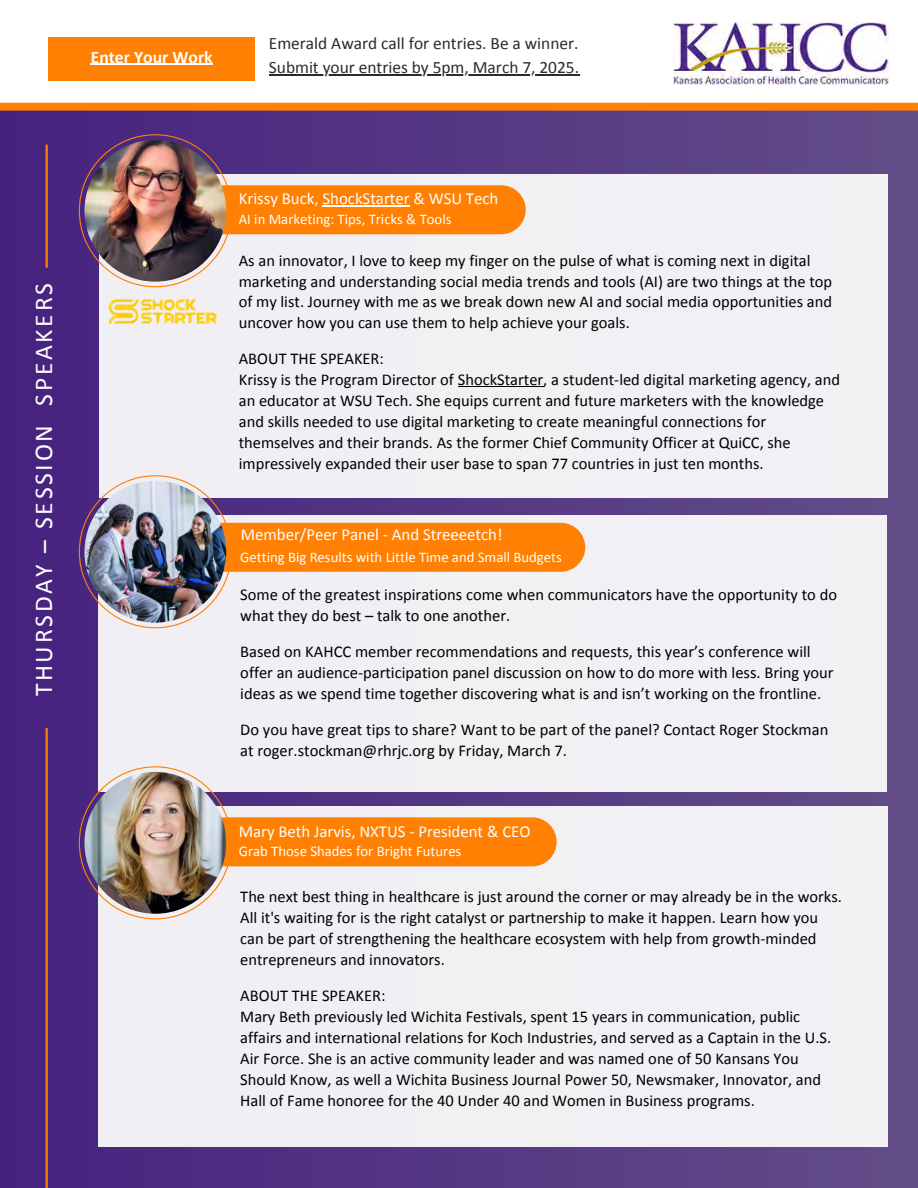
<style>
.page{position:relative;width:918px;height:1188px;background:#fff}
.page>*{position:absolute;margin:0;border:0;box-sizing:border-box;transform-origin:0 0}
.t1{font:25.65px "Calibri";letter-spacing:.1em;color:#fff}
.t2{font:700 17.7px "Calibri";color:#fff}
.t3{font:17.4px "Calibri";color:#2b2b2b}
.t4{font:16.8px "Calibri";color:#fff}
.t5{font:16.5px/21px "Calibri";color:#000}
.t6{font:14.7px "Calibri";color:#fff}
</style>
<div class="page">
<div style="left:0;top:107px;width:918px;height:1081px;background:linear-gradient(to right,#482480,#68538b)"></div>
<hr style="left:46px;top:729px;width:2px;height:459px;background:#ff8003">
<div style="left:48px;top:37px;width:207px;height:44px;background:#ff8003"></div>
<hr style="left:91px;top:64px;width:122px;height:1px;background:#fff">
<div style="left:0;top:103px;width:918px;height:8px;background:#ff8003"></div>
<img style="left:674px;top:22px;width:215px;height:62px">
<hr style="left:46px;top:145px;width:2px;height:122px;background:#ff8003">
<div style="left:99px;top:174px;width:788px;height:323px;background:#f1f0f3"></div>
<svg style="left:79px;top:134px;width:153px;height:153px"></svg>
<div style="left:199px;top:185px;width:327px;height:49px;background:#ff8003;border-radius:25px"></div>
<img style="left:84px;top:140px;width:142px;height:142px;border-radius:50%">
<hr style="left:323px;top:206px;width:87px;height:1px;background:#fff">
<hr style="left:458px;top:386px;width:85px;height:1px;background:#000">
<img style="left:108px;top:299px;width:109px;height:25px">
<div style="left:99px;top:515px;width:788px;height:276px;background:#f1f0f3"></div>
<svg style="left:79px;top:475px;width:153px;height:153px"></svg>
<div style="left:183px;top:523px;width:402px;height:49px;background:#ff8003;border-radius:25px"></div>
<img style="left:84px;top:481px;width:142px;height:142px;border-radius:50%">
<hr style="left:269px;top:74px;width:310px;height:1px;background:#2b2b2b">
<div style="left:99px;top:806px;width:788px;height:340px;background:#f1f0f3"></div>
<svg style="left:79px;top:766px;width:153px;height:153px"></svg>
<div style="left:199px;top:817px;width:358px;height:49px;background:#ff8003;border-radius:25px"></div>
<img style="left:84px;top:772px;width:142px;height:142px;border-radius:50%">
<p class="t2" style="left:91px;top:49px;width:123px">Enter Your Work</p>
<p class="t3" style="left:269px;top:36px;width:311px">Emerald Award call for entries. Be a winner.</p>
<p class="t3" style="left:269px;top:60px;width:312px">Submit your entries by 5pm, March 7, 2025.</p>
<p class="t1" style="left:33px;top:696px;width:415px;rotate:-90deg">THURSDAY – SESSION SPEAKERS</p>
<h3 class="t4" style="left:239px;top:192px;width:261px">Krissy Buck, ShockStarter &amp; WSU Tech</h3>
<p class="t6" style="left:239px;top:213px;width:214px">AI in Marketing: Tips, Tricks &amp; Tools</p>
<p class="t5" style="left:239px;top:251px;width:595px">As an innovator, I love to keep my finger on the pulse of what is coming next in digital marketing and understanding social media trends and tools (AI) are two things at the top of my list. Journey with me as we break down new AI and social media opportunities and uncover how you can use them to help achieve your goals.</p>
<p class="t5" style="left:239px;top:350px;width:603px">ABOUT THE SPEAKER:<br>Krissy is the Program Director of ShockStarter, a student-led digital marketing agency, and an educator at WSU Tech. She equips current and future marketers with the knowledge and skills needed to use digital marketing to create meaningful connections for themselves and their brands. As the former Chief Community Officer at QuiCC, she impressively expanded their user base to span 77 countries in just ten months.</p>
<h3 class="t4" style="left:241px;top:527px;width:263px">Member/Peer Panel - And Streeeetch!</h3>
<h1 class="t6" style="left:240px;top:551px;width:323px">Getting Big Results with Little Time and Small Budgets</h1>
<p class="t5" style="left:240px;top:585px;width:598px">Some of the greatest inspirations come when communicators have the opportunity to do what they do best – talk to one another.</p>
<p class="t5" style="left:240px;top:642px;width:595px">Based on KAHCC member recommendations and requests, this year’s conference will offer an audience-participation panel discussion on how to do more with less. Bring your ideas as we spend time together discovering what is and isn’t working on the frontline.</p>
<p class="t5" style="left:240px;top:720px;width:590px">Do you have great tips to share? Want to be part of the panel? Contact Roger Stockman at roger.stockman@rhrjc.org by Friday, March 7.</p>
<h3 class="t4" style="left:239px;top:824px;width:293px">Mary Beth Jarvis, NXTUS - President &amp; CEO</h3>
<p class="t6" style="left:239px;top:845px;width:224px">Grab Those Shades for Bright Futures</p>
<p class="t5" style="left:240px;top:888px;width:603px">The next best thing in healthcare is just around the corner or may already be in the works.<br>All it's waiting for is the right catalyst or partnership to make it happen. Learn how you can be part of strengthening the healthcare ecosystem with help from growth-minded entrepreneurs and innovators.</p>
<h3 class="t5" style="left:240px;top:986px;width:147px">ABOUT THE SPEAKER:</h3>
<p class="t5" style="left:240px;top:1007px;width:592px">Mary Beth previously led Wichita Festivals, spent 15 years in communication, public affairs and international relations for Koch Industries, and served as a Captain in the U.S.<br>Air Force. She is an active community leader and was named one of 50 Kansans You Should Know, as well a Wichita Business Journal Power 50, Newsmaker, Innovator, and Hall of Fame honoree for the 40 Under 40 and Women in Business programs.</p>
</div>
